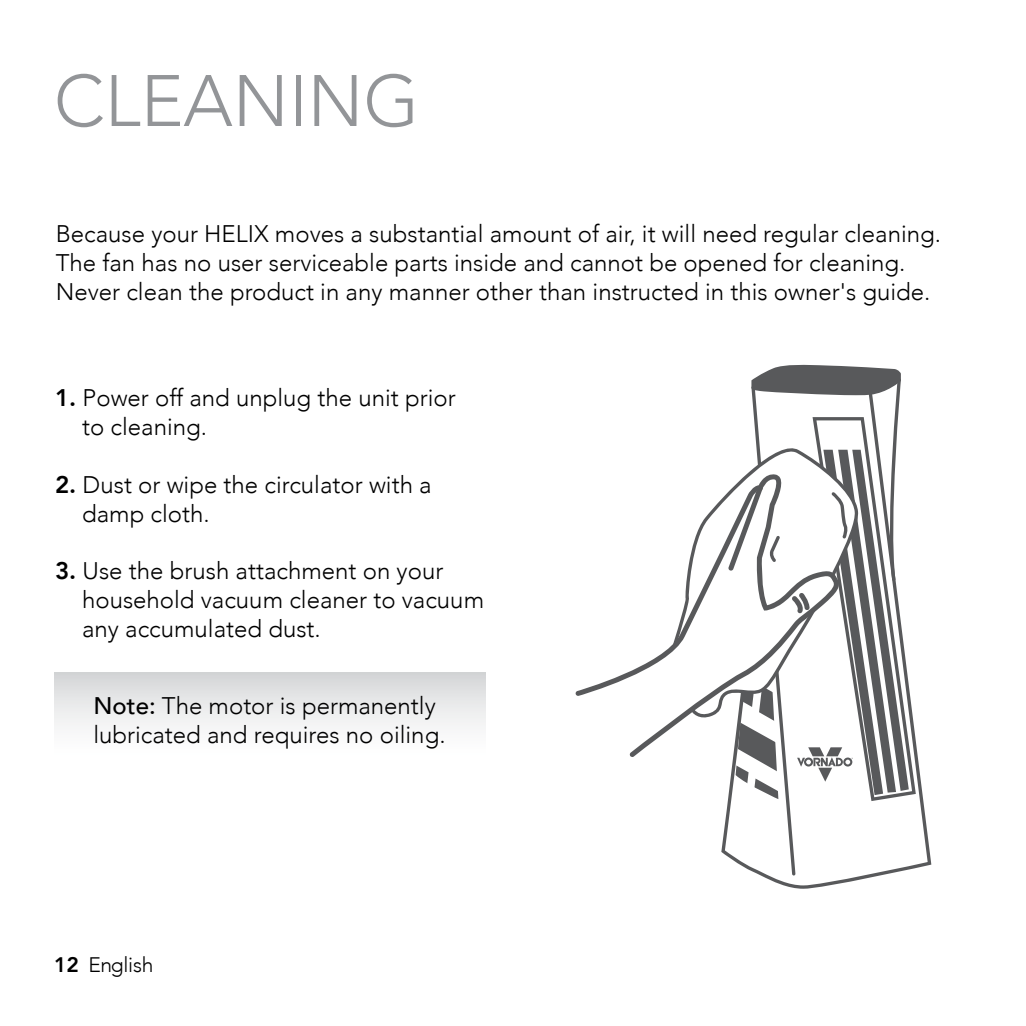
<style>
.page{position:relative;width:1026px;height:1026px;background:#fff}
.page>*{position:absolute;margin:0;border:0;box-sizing:border-box;transform-origin:0 0}
.t1{font:300 72px "Avenir";color:#939598}
.t2{font:300 24px/28.8px "Avenir";color:#000}
.t3{font:300 21px "Avenir";letter-spacing:-.02em;color:#000}
.s1{font-weight:800}
.s2{font-weight:500}
</style>
<div class="page">
<div style="left:54px;top:673px;width:432px;height:86px;background:linear-gradient(to bottom,#d7d9da,#fff)"></div>
<svg style="left:721px;top:743px;width:210px;height:146px"></svg>
<svg style="left:575px;top:492px;width:153px;height:265px"></svg>
<svg style="left:728px;top:364px;width:188px;height:512px"></svg>
<h1 class="t1" style="left:54px;top:59px;width:367px">CLEANING</h1>
<p class="t2" style="left:56px;top:219px;width:887px">Because your HELIX moves a substantial amount of air, it will need regular cleaning.<br>The fan has no user serviceable parts inside and cannot be opened for cleaning.<br>Never clean the product in any manner other than instructed in this owner's guide.</p>
<p class="t2" style="left:82px;top:384px;width:375px;text-indent:-27px"><span class="s1">1.</span> Power off and unplug the unit prior to cleaning.</p>
<p class="t2" style="left:82px;top:470px;width:351px;text-indent:-27px"><span class="s1">2.</span> Dust or wipe the circulator with a damp cloth.</p>
<p class="t2" style="left:82px;top:556px;width:404px;text-indent:-27px"><span class="s1">3.</span> Use the brush attachment on your household vacuum cleaner to vacuum any accumulated dust.</p>
<p class="t2" style="left:93px;top:692px;width:354px"><span class="s2">Note:</span> The motor is permanently lubricated and requires no oiling.</p>
<p class="t3" style="left:54px;top:953px;width:101px"><span class="s1">12</span> English</p>
</div>
